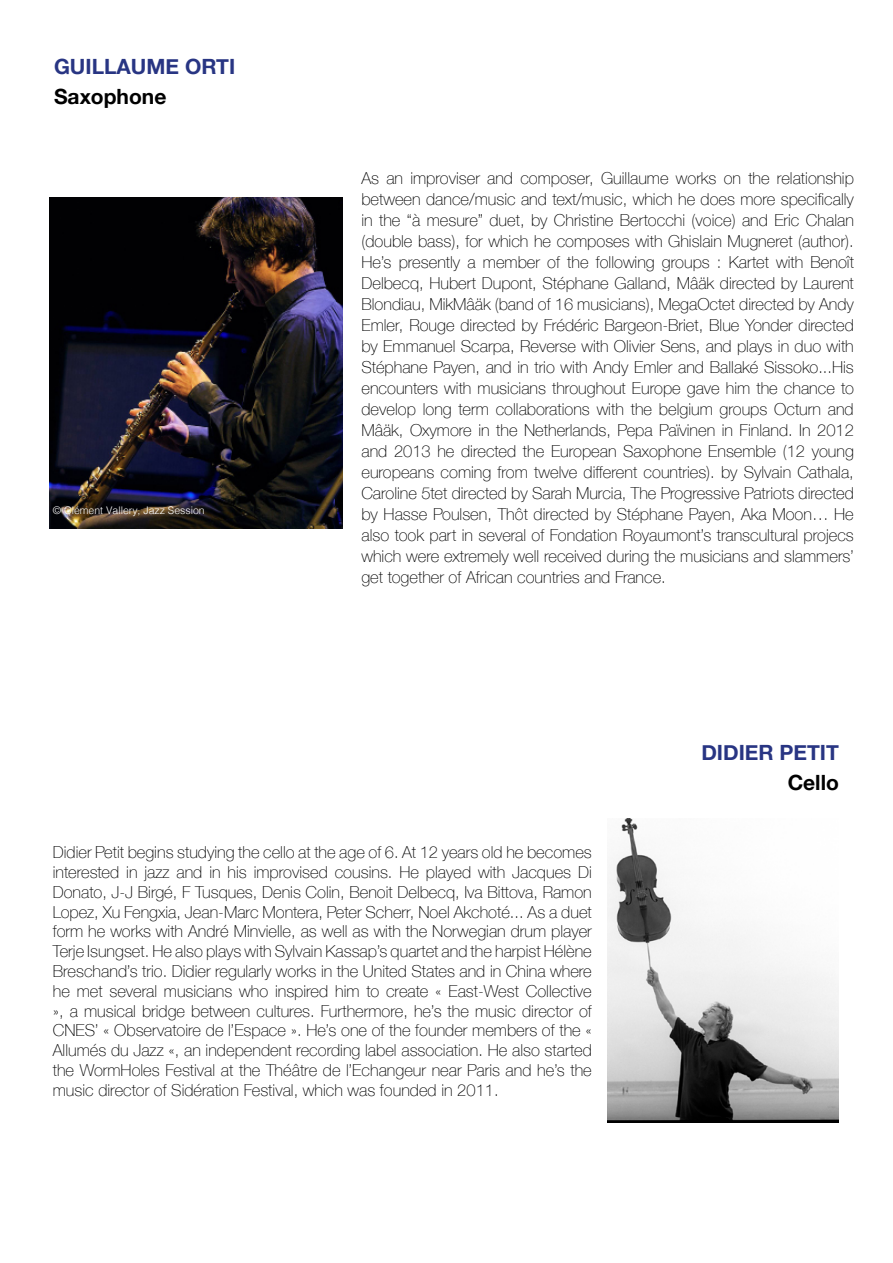
<style>
.page{position:relative;width:893px;height:1263px;background:#fff}
.page>*{position:absolute;margin:0;border:0;box-sizing:border-box;transform-origin:0 0}
.t1{font:700 21px "Helvetica Neue";color:#283583}
.t2{font:700 21px "Helvetica Neue";color:#000}
.t3{font:100 16.5px/21px "Helvetica Neue";color:#000;text-align:justify}
.t4{font:300 10.5px "Helvetica";color:#fff}
</style>
<div class="page">
<img style="left:50px;top:197px;width:293px;height:332px">
<img style="left:608px;top:818px;width:231px;height:304px">
<p class="t1" style="left:54px;top:51px;width:183px">GUILLAUME ORTI</p>
<p class="t2" style="left:54px;top:80px;width:114px">Saxophone</p>
<p class="t4" style="left:53px;top:501px;width:153px">© Clément Vallery, Jazz Session</p>
<p class="t3" style="left:361px;top:167px;width:494px">As an improviser and composer, Guillaume works on the relationship between dance/music and text/music, which he does more specifically in the “à mesure” duet, by Christine Bertocchi (voice) and Eric Chalan (double bass), for which he composes with Ghislain Mugneret (author).<br>He’s presently a member of the following groups : Kartet with Benoît Delbecq, Hubert Dupont, Stéphane Galland, Mâäk directed by Laurent Blondiau, MikMâäk (band of 16 musicians), MegaOctet directed by Andy Emler, Rouge directed by Frédéric Bargeon-Briet, Blue Yonder directed by Emmanuel Scarpa, Reverse with Olivier Sens, and plays in duo with Stéphane Payen, and in trio with Andy Emler and Ballaké Sissoko...His encounters with musicians throughout Europe gave him the chance to develop long term collaborations with the belgium groups Octurn and Mâäk, Oxymore in the Netherlands, Pepa Païvinen in Finland. In 2012 and 2013 he directed the European Saxophone Ensemble (12 young europeans coming from twelve different countries). by Sylvain Cathala, Caroline 5tet directed by Sarah Murcia, The Progressive Patriots directed by Hasse Poulsen, Thôt directed by Stéphane Payen, Aka Moon… He also took part in several of Fondation Royaumont’s transcultural projecs which were extremely well received during the musicians and slammers’ get together of African countries and France.</p>
<p class="t1" style="left:701px;top:736px;width:139px">DIDIER PETIT</p>
<p class="t2" style="left:788px;top:766px;width:53px">Cello</p>
<p class="t3" style="left:53px;top:842px;width:541px;line-height:19.8px">Didier Petit begins studying the cello at the age of 6. At 12 years old he becomes interested in jazz and in his improvised cousins. He played with Jacques Di Donato, J-J Birgé, F Tusques, Denis Colin, Benoit Delbecq, Iva Bittova, Ramon Lopez, Xu Fengxia, Jean-Marc Montera, Peter Scherr, Noel Akchoté... As a duet form he works with André Minvielle, as well as with the Norwegian drum player Terje Isungset. He also plays with Sylvain Kassap’s quartet and the harpist Hélène Breschand’s trio. Didier regularly works in the United States and in China where he met several musicians who inspired him to create « East-West Collective », a musical bridge between cultures. Furthermore, he’s the music director of CNES’ « Observatoire de l’Espace ». He’s one of the founder members of the « Allumés du Jazz «, an independent recording label association. He also started the WormHoles Festival at the Théâtre de l’Echangeur near Paris and he’s the music director of Sidération Festival, which was founded in 2011.</p>
</div>
